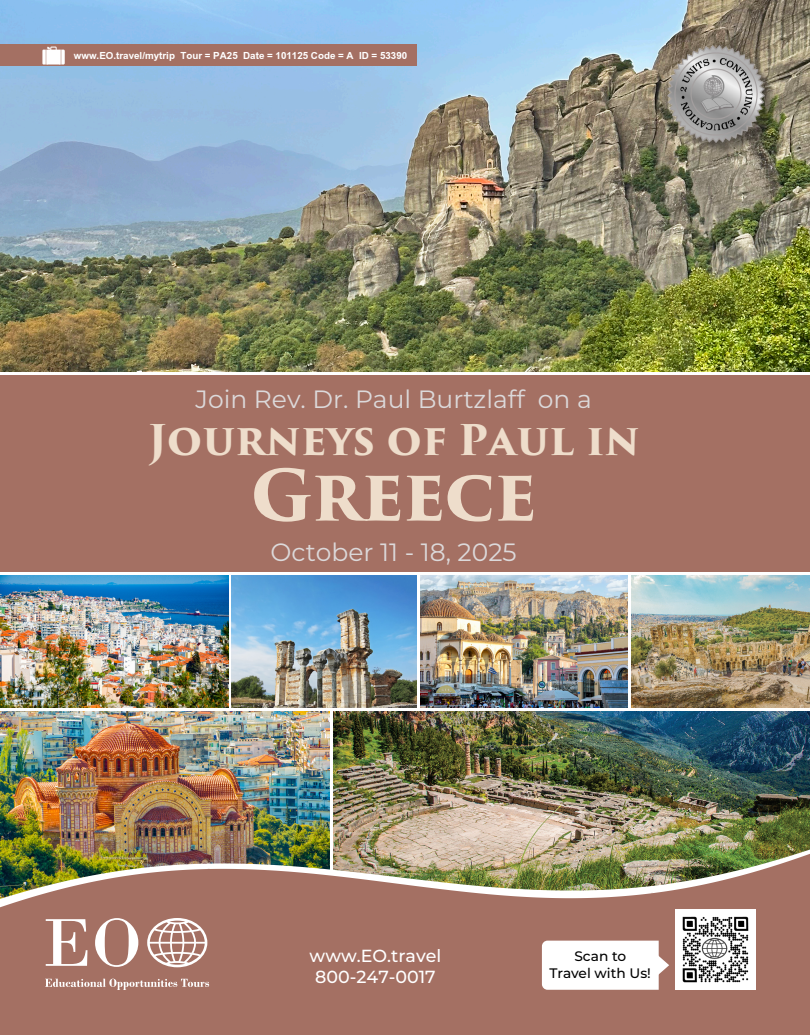
<style>
.page{position:relative;width:810px;height:1035px;background:#fff}
.page>*{position:absolute;margin:0;border:0;box-sizing:border-box;transform-origin:0 0}
.t1{font:700 68.75px "Trajan Pro 3";letter-spacing:-.025em;color:#eeddcb}
.t2{font:700 41.25px "Trajan Pro 3";color:#eeddcb}
.t3{font:25px "Montserrat";color:#dcd9da}
.t4{font:500 17.5px/21px "Montserrat";color:#fff;text-align:center}
.t5{font:700 15px "Browallia New";color:#fff}
.t6{font:500 13.75px/16.5px "Montserrat";color:#000;text-align:center}
</style>
<div class="page">
<img style="left:0;top:711px;width:330px;height:139px">
<img style="left:334px;top:711px;width:476px;height:139px">
<img style="left:631px;top:576px;width:179px;height:131px">
<img style="left:420px;top:576px;width:208px;height:132px">
<img style="left:232px;top:576px;width:184px;height:132px">
<img style="left:0;top:576px;width:228px;height:132px">
<img style="left:0;top:0;width:810px;height:371px">
<div style="left:0;top:375px;width:810px;height:197px;background:#a47063"></div>
<div style="left:0;top:45px;width:416px;height:21px;background:#a47063"></div>
<img style="left:43px;top:46px;width:22px;height:18px">
<img style="left:0;top:850px;width:809px;height:4px">
<svg style="left:0;top:854px;width:810px;height:181px;background:#a27867"></svg>
<img style="left:675px;top:909px;width:81px;height:81px">
<svg style="left:542px;top:941px;width:127px;height:49px"></svg>
<svg style="left:46px;top:919px;width:41px;height:47px"></svg>
<svg style="left:95px;top:918px;width:43px;height:49px"></svg>
<svg style="left:45px;top:979px;width:164px;height:11px;background:#ba938a"></svg>
<svg style="left:147px;top:918px;width:60px;height:49px"></svg>
<div style="left:670px;top:48px;width:110px;height:109px;background:#231f20;opacity:.55"></div>
<img style="left:668px;top:45px;width:97px;height:97px">
<p class="t5" style="left:74px;top:46px;width:335px">www.EO.travel/mytrip Tour = PA25 Date = 101125 Code = A ID = 53390</p>
<h3 class="t3" style="left:196px;top:382px;width:398px">Join Rev. Dr. Paul Burtzlaff on a</h3>
<h2 class="t2" style="left:148px;top:409px;width:494px">Journeys of Paul in</h2>
<h1 class="t1" style="left:250px;top:444px;width:288px">Greece</h1>
<h3 class="t3" style="left:271px;top:535px;width:248px">October 11 - 18, 2025</h3>
<p class="t4" style="left:310px;top:945px;width:133px">www.EO.travel<br>800-247-0017</p>
<p class="t6" style="left:550px;top:947px;width:103px">Scan to<br>Travel with Us!</p>
</div>
